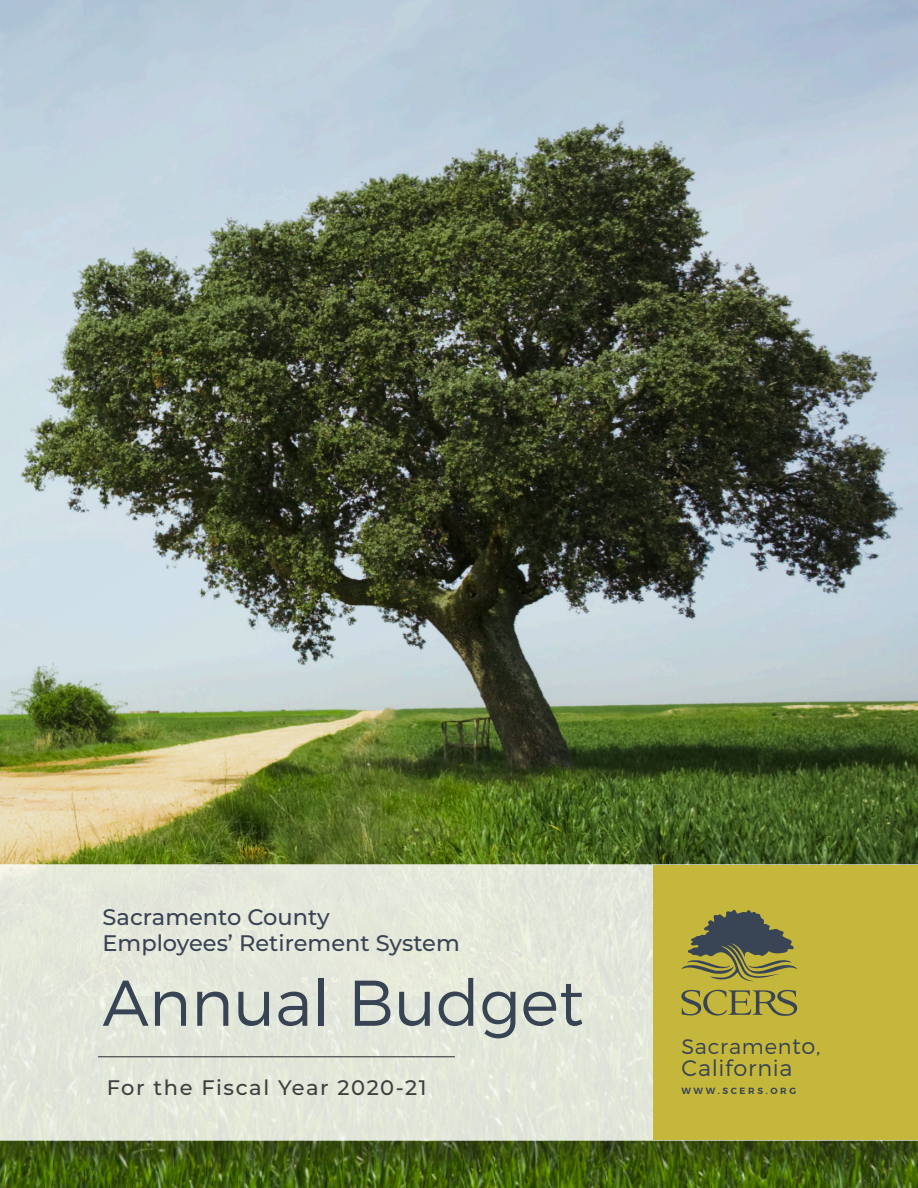
<style>
.page{position:relative;width:918px;height:1188px;background:#fff}
.page>*{position:absolute;margin:0;border:0;box-sizing:border-box;transform-origin:0 0}
.t1{font:300 64.5px "Montserrat";color:#384354}
.t2{font:500 22.5px/25.5px "Montserrat";color:#384354}
.t3{font:300 22.5px "Montserrat";letter-spacing:.03em;color:#374354}
.t4{font:500 21px "Montserrat";letter-spacing:.075em;color:#3e3e3f}
.t5{font:300 21px "Montserrat";letter-spacing:.035em;color:#374354}
.t6{font:600 9px "Montserrat";letter-spacing:.29em;color:#374354}
.s1{font-size:22.5px}
</style>
<div class="page">
<img style="left:0;top:0;width:918px;height:1188px">
<div style="left:0;top:869px;width:918px;height:307px;background:#231f20;opacity:.4"></div>
<div style="left:0;top:864px;width:918px;height:277px;background:#e3e7da"></div>
<div style="left:653px;top:865px;width:265px;height:275px;background:#c5b73c"></div>
<hr style="left:98px;top:1056px;width:357px;height:1px;background:#3e3e3f">
<svg style="left:681px;top:990px;width:116px;height:26px"></svg>
<svg style="left:681px;top:910px;width:116px;height:72px"></svg>
<p class="t2" style="left:103px;top:904px;width:359px">Sacramento County<br>Employees’ Retirement System</p>
<p class="t1" style="left:103px;top:964px;width:483px">Annual Budget</p>
<p class="t4" style="left:107px;top:1073px;width:321px">For the Fiscal Year 2020-21</p>
<p class="t5" style="left:681px;top:1033px;width:141px">Sacramen<span class="s1">to,</span></p>
<p class="t3" style="left:681px;top:1054px;width:113px">California</p>
<p class="t6" style="left:681px;top:1085px;width:116px">WWW.SCERS.ORG</p>
</div>
